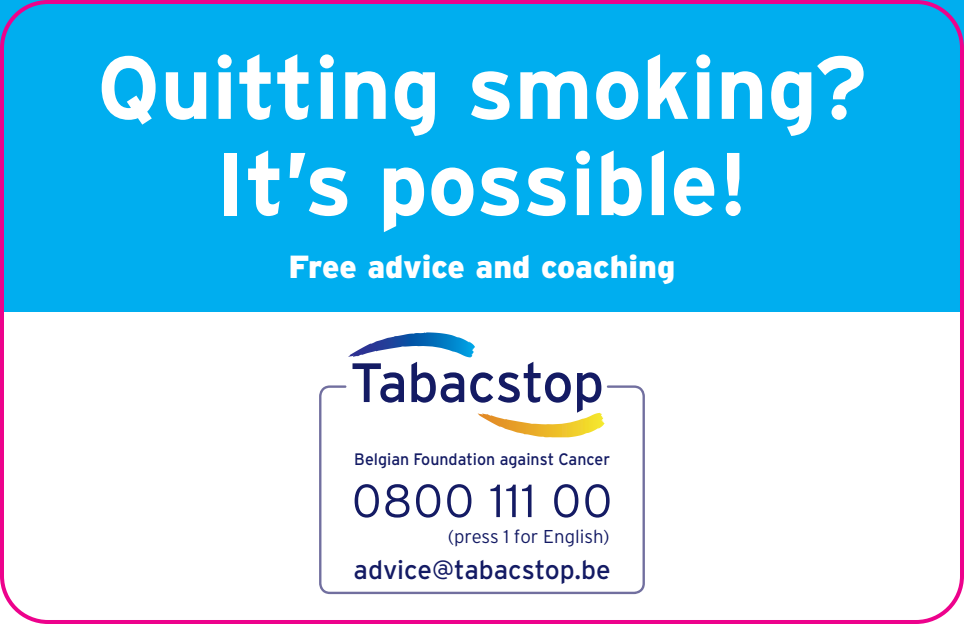
<style>
.page{position:relative;width:964px;height:624px;background:#fff}
.page>*{position:absolute;margin:0;border:0;box-sizing:border-box;transform-origin:0 0}
.Front_cover_Hoofdtit{font:700 88.8px "Interstate";color:#fff}
.Body{font:900 32px "Interstate";color:#fff}
.t1{font:26.4px "Interstate";letter-spacing:-.005em;color:#141b64}
.t2{font:300 18.4px "Interstate";color:#141b64}
.t3{font:16.8px "Interstate";color:#141b64;scale:.96 1}
</style>
<div class="page">
<div style="left:0;top:0;width:964px;height:312px;background:#00aeef"></div>
<svg style="left:319px;top:385px;width:326px;height:209px"></svg>
<svg style="left:355px;top:484px;width:254px;height:33px"></svg>
<svg style="left:348px;top:332px;width:253px;height:105px"></svg>
<div style="left:0;top:0;width:964px;height:624px;border:4px solid #ed028c;border-radius:46px"></div>
<p class="Front_cover_Hoofdtit" style="left:97px;top:34px;width:771px">Quitting smoking?</p>
<p class="Front_cover_Hoofdtit" style="left:216px;top:130px;width:534px">It’s possible!</p>
<p class="Body" style="left:289px;top:247px;width:388px">Free advice and coaching</p>
<p class="t3" style="left:354px;top:448px;width:268px">Belgian Foundation against Cancer</p>
<p class="t2" style="left:448px;top:525px;width:163px">(press 1 for English)</p>
<p class="t1" style="left:353px;top:553px;width:259px">advice@tabacstop.be</p>
</div>
